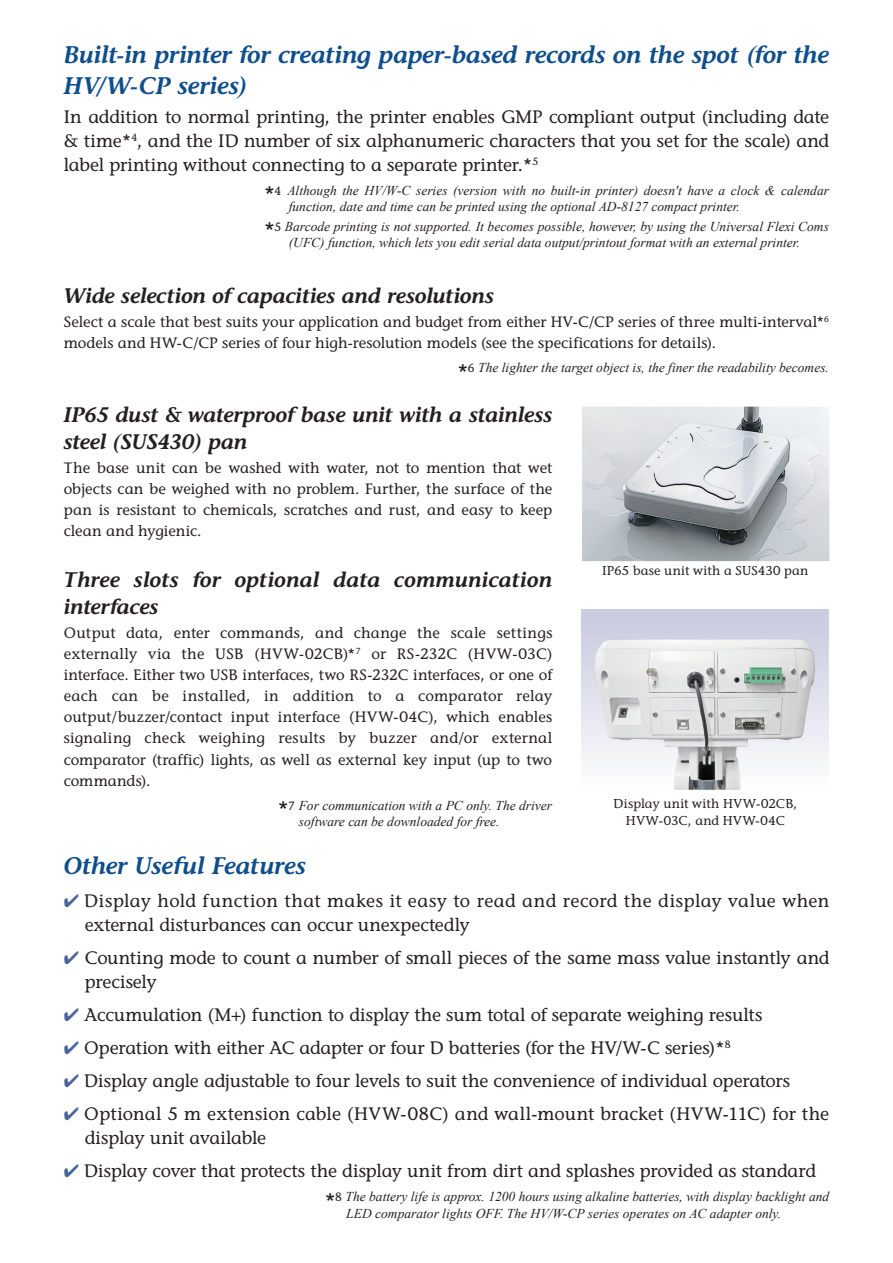
<style>
.page{position:relative;width:893px;height:1263px;background:#fff}
.page>*{position:absolute;margin:0;border:0;box-sizing:border-box;transform-origin:0 0}
.t1{font:italic 600 24px/31.5px "Stone Informal";letter-spacing:-.01em;color:#0f4e8c}
.t2{font:italic 600 21px/27px "Stone Informal";letter-spacing:-.01em;color:#231f20}
.t3{font:18px/24px "Stone Informal";color:#231f20}
.t4{font:18px "Stone Informal";letter-spacing:-.02em;color:#231f20}
.t5{font:15px/21px "Stone Informal";letter-spacing:.005em;color:#231f20;text-align:justify}
.t6{font:italic 13.5px/16.5px "Times New Roman";color:#231f20}
.t7{font:12.9px/16.5px "Stone Informal";letter-spacing:.015em;color:#231f20;text-align:center}
.s1{font-family:"Stone Informal";font-style:normal;font-size:22.5px}
.s2{font-family:"Stone Informal";font-style:normal;font-size:12px}
.s3{color:#49659c}
</style>
<div class="page">
<img style="left:582px;top:406px;width:248px;height:156px">
<img style="left:582px;top:610px;width:247px;height:180px">
<h1 class="t1" style="left:64px;top:39px;width:767px">Built-in printer for creating paper-based records on the spot (for the<br>HV/W-CP series)</h1>
<p class="t3" style="left:64px;top:104px;width:767px;text-align:justify">In addition to normal printing, the printer enables GMP compliant output (including date &amp; time*<sup>4</sup>, and the ID number of six alphanumeric characters that you set for the scale) and label printing without connecting to a separate printer.*<sup>5</sup></p>
<p class="t6" style="left:289px;top:182px;width:542px;text-indent:-24px"><span class="s1">*</span><span class="s2">4</span> Although the HV/W-C series (version with no built-in printer) doesn't have a clock &amp; calendar function, date and time can be printed using the optional AD-8127 compact printer.</p>
<p class="t6" style="left:265px;top:218px;width:566px;text-align:center"><span class="s1">*</span><span class="s2">5</span> Barcode printing is not supported. It becomes possible, however, by using the Universal Flexi Coms (UFC) function, which lets you edit serial data output/printout format with an external printer.</p>
<h2 class="t2" style="left:64px;top:282px;width:432px">Wide selection of capacities and resolutions</h2>
<p class="t5" style="left:64px;top:311px;width:767px">Select a scale that best suits your application and budget from either HV-C/CP series of three multi-interval*<sup>6 </sup>models and HW-C/CP series of four high-resolution models (see the specifications for details).</p>
<p class="t6" style="left:458px;top:359px;width:372px"><span class="s1">*</span><span class="s2">6</span> The lighter the target object is, the finer the readability becomes.</p>
<h2 class="t2" style="left:64px;top:401px;width:490px">IP65 dust &amp; waterproof base unit with a stainless steel (SUS430) pan</h2>
<p class="t5" style="left:64px;top:457px;width:490px">The base unit can be washed with water, not to mention that wet objects can be weighed with no problem. Further, the surface of the pan is resistant to chemicals, scratches and rust, and easy to keep clean and hygienic.</p>
<h2 class="t2" style="left:64px;top:566px;width:490px">Three slots for optional data communication interfaces</h2>
<p class="t5" style="left:64px;top:623px;width:490px">Output data, enter commands, and change the scale settings externally via the USB (HVW-02CB)*<sup>7</sup> or RS-232C (HVW-03C) interface. Either two USB interfaces, two RS-232C interfaces, or one of each can be installed, in addition to a comparator relay output/buzzer/contact input interface (HVW-04C), which enables signaling check weighing results by buzzer and/or external comparator (traffic) lights, as well as external key input (up to two commands).</p>
<p class="t6" style="left:299px;top:796px;width:255px;text-indent:-20px"><span class="s1">*</span><span class="s2">7</span> For communication with a PC only. The driver software can be downloaded for free.</p>
<p class="t7" style="left:602px;top:562px;width:208px">IP65 base unit with a SUS430 pan</p>
<p class="t7" style="left:614px;top:795px;width:185px">Display unit with HVW-02CB,<br>HVW-03C, and HVW-04C</p>
<h1 class="t1" style="left:64px;top:850px;width:244px">Other Useful Features</h1>
<p class="t3" style="left:85px;top:889px;width:746px;text-indent:-21px"><span class="s3">✔</span> Display hold function that makes it easy to read and record the display value when external disturbances can occur unexpectedly</p>
<p class="t3" style="left:85px;top:946px;width:746px;text-indent:-21px"><span class="s3">✔</span> Counting mode to count a number of small pieces of the same mass value instantly and precisely</p>
<p class="t3" style="left:64px;top:1002px;width:700px"><span class="s3">✔</span> Accumulation (M+) function to display the sum total of separate weighing results</p>
<p class="t4" style="left:64px;top:1037px;width:668px"><span class="s3">✔</span> Operation with either AC adapter or four D batteries (for the HV/W-C series)*<sup>8</sup></p>
<p class="t4" style="left:64px;top:1070px;width:728px"><span class="s3">✔</span> Display angle adjustable to four levels to suit the convenience of individual operators</p>
<p class="t3" style="left:85px;top:1102px;width:746px;text-indent:-21px"><span class="s3">✔</span> Optional 5 m extension cable (HVW-08C) and wall-mount bracket (HVW-11C) for the display unit available</p>
<p class="t3" style="left:64px;top:1159px;width:754px"><span class="s3">✔</span> Display cover that protects the display unit from dirt and splashes provided as standard</p>
<p class="t6" style="left:346px;top:1188px;width:484px;text-indent:-21px"><span class="s1">*</span><span class="s2">8</span> The battery life is approx. 1200 hours using alkaline batteries, with display backlight and<br>LED comparator lights OFF. The HV/W-CP series operates on AC adapter only.</p>
</div>
